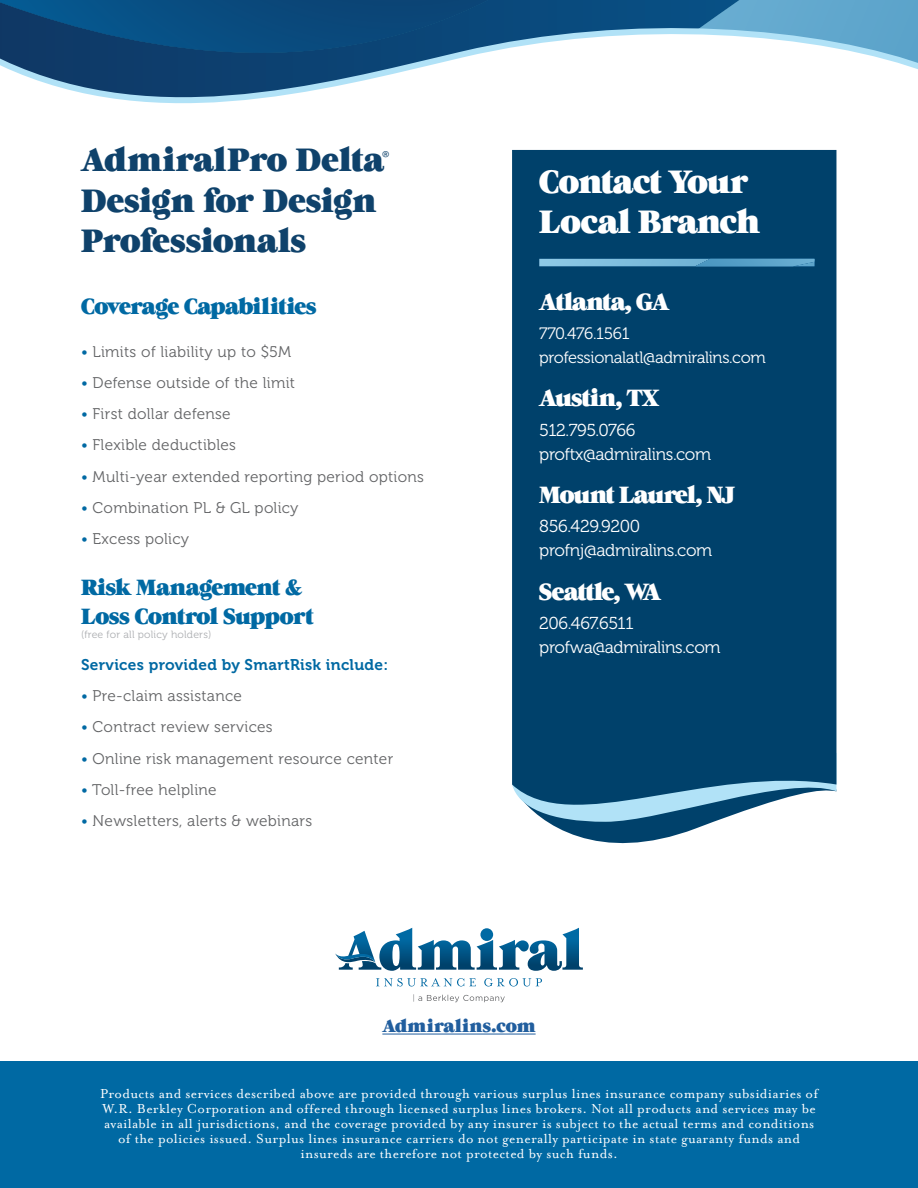
<style>
.page{position:relative;width:918px;height:1188px;background:#fff}
.page>*{position:absolute;margin:0;border:0;box-sizing:border-box;transform-origin:0 0}
.t1{font:33px/40.5px "Grumpy Black 24";letter-spacing:-.005em;color:#0f426b}
.t2{font:33px/40.3px "Grumpy Black 24";letter-spacing:-.02em;color:#fff}
.t3{font:24px "Grumpy Black 24";letter-spacing:-.045em;color:#fff}
.t4{font:22.5px/28.5px "Grumpy Black 24";letter-spacing:-.025em;color:#0069a3}
.t5{font:18px "Grumpy Black 24";letter-spacing:.01em;color:#215e9e}
.t6{font:17.25px/24px "Museo 300";letter-spacing:-.02em;color:#fff}
.t7{font:16.5px/24px "Museo 300";letter-spacing:-.02em;color:#fff}
.t8{font:15.45px "Museo 300";letter-spacing:.02em;color:#636466}
.t9{font:15.45px "Museo 700";letter-spacing:.02em;color:#0069a3}
.t10{font:15px/15px "Mrs Eaves OT";letter-spacing:.02em;color:#fff;text-align:center}
.t11{font:11.4px "Grumpy Black 24";color:#0f426b}
.t12{font:10.5px "Museo 300";letter-spacing:.02em;color:#acaeb1}
.s1{color:#0069a3}
</style>
<div class="page">
<div style="left:0;top:1062px;width:918px;height:126px;background:#0069a3"></div>
<svg style="left:588px;top:839px;width:71px;height:5px"></svg>
<div style="left:512px;top:150px;width:324px;height:689px;background:#00416b"></div>
<hr style="left:382px;top:1034px;width:154px;height:1px;background:#215e9e">
<svg style="left:335px;top:928px;width:248px;height:43px"></svg>
<svg style="left:376px;top:978px;width:100px;height:9px"></svg>
<svg style="left:484px;top:978px;width:58px;height:9px"></svg>
<svg style="left:418px;top:994px;width:87px;height:8px"></svg>
<svg style="left:539px;top:259px;width:275px;height:7px;background:#6fb2d5"></svg>
<svg style="left:0;top:0;width:488px;height:8px;background:#094b7e"></svg>
<svg style="left:697px;top:0;width:221px;height:8px;background:#5299c1"></svg>
<svg style="left:0;top:8px;width:918px;height:96px"></svg>
<h1 class="t1" style="left:81px;top:140px;width:305px">AdmiralPro Delta</h1>
<p class="t11" style="left:382px;top:148px;width:8px">®</p>
<h1 class="t1" style="left:81px;top:180px;width:297px">Design for Design<br>Professionals</h1>
<h3 class="t4" style="left:81px;top:292px;width:237px">Coverage Capabilities</h3>
<p class="t8" style="left:81px;top:343px;width:212px"><span class="s1">•</span> Limits of liability up to $5M</p>
<p class="t8" style="left:81px;top:375px;width:216px"><span class="s1">•</span> Defense outside of the limit</p>
<p class="t8" style="left:81px;top:406px;width:151px"><span class="s1">•</span> First dollar defense</p>
<p class="t8" style="left:81px;top:437px;width:157px"><span class="s1">•</span> Flexible deductibles</p>
<p class="t8" style="left:81px;top:468px;width:345px"><span class="s1">•</span> Multi-year extended reporting period options</p>
<p class="t8" style="left:81px;top:499px;width:219px"><span class="s1">•</span> Combination PL &amp; GL policy</p>
<p class="t8" style="left:81px;top:530px;width:110px"><span class="s1">•</span> Excess policy</p>
<h3 class="t4" style="left:81px;top:573px;width:234px">Risk Management &amp;<br>Loss Control Support</h3>
<p class="t12" style="left:81px;top:629px;width:132px">(free for all policy holders)</p>
<p class="t9" style="left:81px;top:656px;width:309px">Services provided by SmartRisk include:</p>
<p class="t8" style="left:81px;top:688px;width:163px"><span class="s1">•</span> Pre-claim assistance</p>
<p class="t8" style="left:81px;top:719px;width:193px"><span class="s1">•</span> Contract review services</p>
<p class="t8" style="left:81px;top:750px;width:314px"><span class="s1">•</span> Online risk management resource center</p>
<p class="t8" style="left:81px;top:781px;width:137px"><span class="s1">•</span> Toll-free helpline</p>
<p class="t8" style="left:81px;top:812px;width:233px"><span class="s1">•</span> Newsletters, alerts &amp; webinars</p>
<h1 class="t2" style="left:539px;top:161px;width:223px">Contact Your<br>Local Branch</h1>
<h2 class="t3" style="left:539px;top:288px;width:131px">Atlanta, GA</h2>
<p class="t7" style="left:539px;top:322px;width:228px">770.476.1561 professionalatl@admiralins.com</p>
<h2 class="t3" style="left:539px;top:384px;width:121px">Austin, TX</h2>
<p class="t6" style="left:539px;top:418px;width:173px">512.795.0766 proftx@admiralins.com</p>
<h2 class="t3" style="left:539px;top:481px;width:197px">Mount Laurel, NJ</h2>
<p class="t6" style="left:539px;top:515px;width:175px">856.429.9200 profnj@admiralins.com</p>
<h2 class="t3" style="left:539px;top:577px;width:123px">Seattle, WA</h2>
<p class="t6" style="left:539px;top:611px;width:183px">206.467.6511 profwa@admiralins.com</p>
<p class="t5" style="left:382px;top:1015px;width:155px">Admiralins.com</p>
<p class="t10" style="left:100px;top:1086px;width:719px">Products and services described above are provided through various surplus lines insurance company subsidiaries of W.R. Berkley Corporation and offered through licensed surplus lines brokers. Not all products and services may be available in all jurisdictions, and the coverage provided by any insurer is subject to the actual terms and conditions of the policies issued. Surplus lines insurance carriers do not generally participate in state guaranty funds and insureds are therefore not protected by such funds.</p>
</div>
